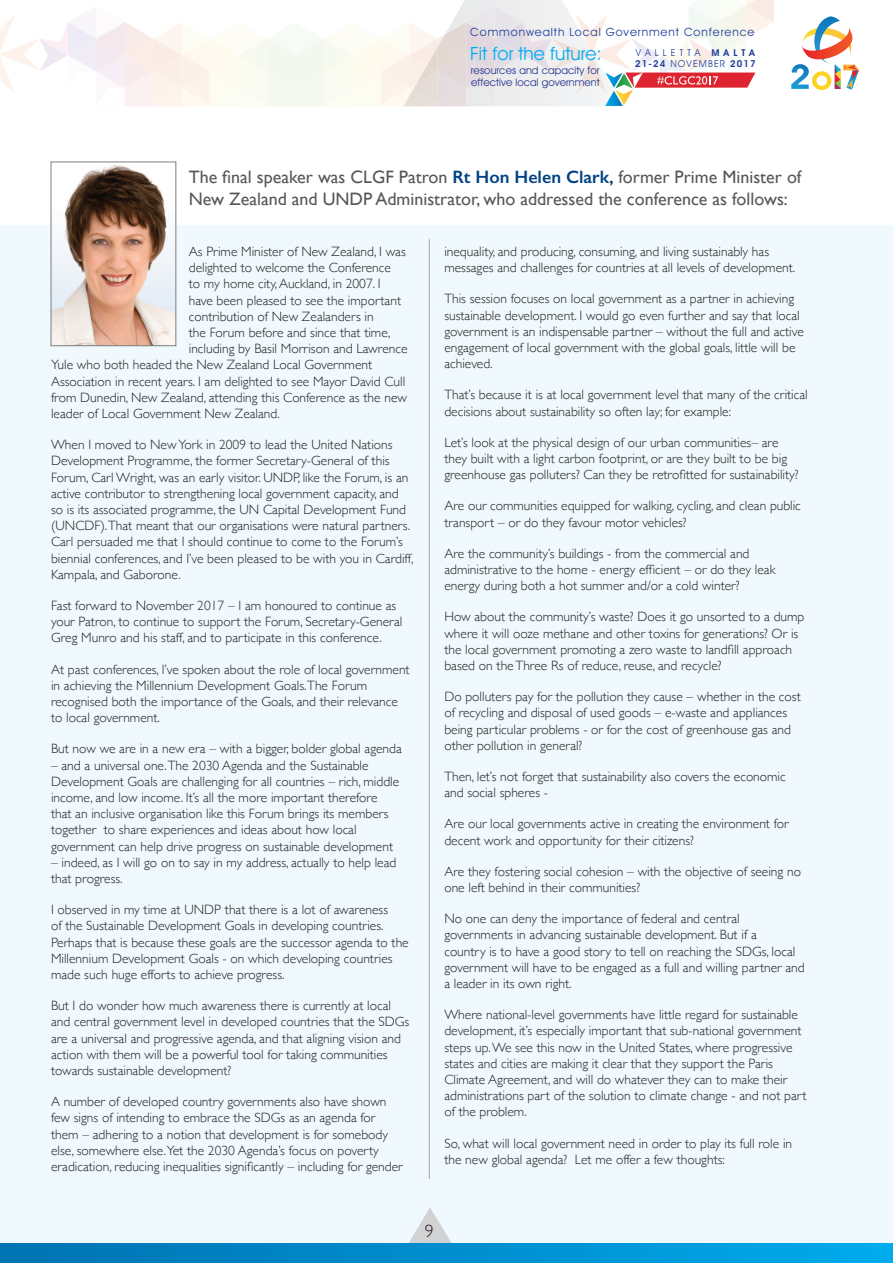
<style>
.page{position:relative;width:893px;height:1263px;background:#fff}
.page>*{position:absolute;margin:0;border:0;box-sizing:border-box;transform-origin:0 0}
.t1{font:18.3px "Avant Garde IT Cby BT";color:#00aeef}
.t2{font:18px/21.6px "Gill Sans";color:#57585a}
.t3{font:300 18px "Gill Sans";color:#231f20}
.t4{font:300 13.5px/16.2px "Gill Sans";color:#231f20}
.t5{font:11.55px "Avant Garde IT Cby BT";letter-spacing:.08em;color:#223f99}
.t6{font:10.5px "Avant Garde IT Cby BT";color:#283890}
.t7{font:600 9.6px "Avant Garde IT Cby BT";letter-spacing:.115em;color:#223f99}
.t8{font:9.45px "Avant Garde IT Cby BT";letter-spacing:.435em;color:#223f99}
.s1{font-weight:600}
.s2{font-weight:400}
.s3{font-weight:600;color:#014384}
</style>
<div class="page">
<div style="left:0;top:225px;width:893px;height:1018px;background:#f0f9fd"></div>
<svg style="left:409px;top:1208px;width:43px;height:35px"></svg>
<div style="left:0;top:1243px;width:893px;height:20px;background:linear-gradient(to right,#0072b1,#00abeb)"></div>
<hr style="left:429px;top:239px;width:1px;height:940px;background:#a8a9ad">
<img style="left:53px;top:165px;width:121px;height:179px">
<div style="left:51px;top:162px;width:125px;height:184px;border:1px solid #7c7e81"></div>
<svg style="left:791px;top:16px;width:68px;height:74px"></svg>
<svg style="left:0;top:0;width:774px;height:106px"></svg>
<p class="t5" style="left:470px;top:25px;width:286px">Commonwealth Local Government Conference</p>
<h1 class="t1" style="left:470px;top:42px;width:133px">Fit for the future:</h1>
<p class="t6" style="left:471px;top:76px;width:130px">effective local government</p>
<p class="t6" style="left:471px;top:64px;width:130px">resources and capacity for</p>
<p class="t8" style="left:636px;top:47px;width:120px">VALLETTA <span class="s1">MALTA</span></p>
<p class="t7" style="left:635px;top:58px;width:122px">21-24 <span class="s2">NOVEMBER</span> 2017</p>
<h2 class="t2" style="left:189px;top:166px;width:614px">The final speaker was CLGF Patron <span class="s3">Rt Hon Helen Clark,</span> former Prime Minister of<br>New Zealand and UNDP Administrator, who addressed the conference as follows:</h2>
<p class="t4" style="left:189px;top:243px;width:219px">As Prime Minister of New Zealand, I was</p>
<p class="t4" style="left:189px;top:259px;width:204px">delighted to welcome the Conference</p>
<p class="t4" style="left:189px;top:275px;width:193px">to my home city, Auckland, in 2007. I</p>
<p class="t4" style="left:189px;top:291px;width:214px">have been pleased to see the important</p>
<p class="t4" style="left:189px;top:308px;width:186px">contribution of New Zealanders in</p>
<p class="t4" style="left:189px;top:324px;width:203px">the Forum before and since that time,</p>
<p class="t4" style="left:189px;top:340px;width:220px">including by Basil Morrison and Lawrence</p>
<p class="t4" style="left:51px;top:356px;width:323px">Yule who both headed the New Zealand Local Government</p>
<p class="t4" style="left:51px;top:372px;width:356px">Association in recent years. I am delighted to see Mayor David Cull</p>
<p class="t4" style="left:51px;top:389px;width:357px">from Dunedin, New Zealand, attending this Conference as the new</p>
<p class="t4" style="left:51px;top:405px;width:230px">leader of Local Government New Zealand.</p>
<p class="t4" style="left:51px;top:436px;width:364px">When I moved to New York in 2009 to lead the United Nations Development Programme, the former Secretary-General of this Forum, Carl Wright, was an early visitor. UNDP, like the Forum, is an active contributor to strengthening local government capacity, and so is its associated programme, the UN Capital Development Fund (UNCDF).That meant that our organisations were natural partners.<br>Carl persuaded me that I should continue to come to the Forum’s biennial conferences, and I’ve been pleased to be with you in Cardiff, Kampala, and Gaborone.</p>
<p class="t4" style="left:51px;top:597px;width:353px">Fast forward to November 2017 – I am honoured to continue as your Patron, to continue to support the Forum, Secretary-General<br>Greg Munro and his staff, and to participate in this conference.</p>
<p class="t4" style="left:51px;top:660px;width:360px">At past conferences, I’ve spoken about the role of local government in achieving the Millennium Development Goals.The Forum recognised both the importance of the Goals, and their relevance to local government.</p>
<p class="t4" style="left:51px;top:740px;width:352px">But now we are in a new era – with a bigger, bolder global agenda</p>
<p class="t4" style="left:51px;top:756px;width:350px">– and a universal one.The 2030 Agenda and the Sustainable Development Goals are challenging for all countries – rich, middle income, and low income. It’s all the more important therefore that an inclusive organisation like this Forum brings its members together to share experiences and ideas about how local government can help drive progress on sustainable development</p>
<p class="t4" style="left:51px;top:854px;width:347px">– indeed, as I will go on to say in my address, actually to help lead that progress.</p>
<p class="t4" style="left:51px;top:901px;width:359px">I observed in my time at UNDP that there is a lot of awareness<br>of the Sustainable Development Goals in developing countries.<br>Perhaps that is because these goals are the successor agenda to the Millennium Development Goals - on which developing countries made such huge efforts to achieve progress.</p>
<p class="t4" style="left:51px;top:997px;width:360px">But I do wonder how much awareness there is currently at local and central government level in developed countries that the SDGs are a universal and progressive agenda, and that aligning vision and action with them will be a powerful tool for taking communities towards sustainable development?</p>
<p class="t4" style="left:51px;top:1093px;width:353px">A number of developed country governments also have shown few signs of intending to embrace the SDGs as an agenda for them – adhering to a notion that development is for somebody else, somewhere else.Yet the 2030 Agenda’s focus on poverty eradication, reducing inequalities significantly – including for gender</p>
<p class="t4" style="left:444px;top:243px;width:352px">inequality, and producing, consuming, and living sustainably has messages and challenges for countries at all levels of development.</p>
<p class="t4" style="left:444px;top:290px;width:361px">This session focuses on local government as a partner in achieving sustainable development. I would go even further and say that local government is an indispensable partner – without the full and active engagement of local government with the global goals, little will be achieved.</p>
<p class="t4" style="left:444px;top:386px;width:365px">That’s because it is at local government level that many of the critical decisions about sustainability so often lay; for example:</p>
<p class="t4" style="left:444px;top:434px;width:356px">Let’s look at the physical design of our urban communities– are they built with a light carbon footprint, or are they built to be big greenhouse gas polluters? Can they be retrofitted for sustainability?</p>
<p class="t4" style="left:444px;top:497px;width:358px">Are our communities equipped for walking, cycling, and clean public transport – or do they favour motor vehicles?</p>
<p class="t4" style="left:444px;top:545px;width:333px">Are the community’s buildings - from the commercial and administrative to the home - energy efficient – or do they leak energy during both a hot summer and/or a cold winter?</p>
<p class="t4" style="left:444px;top:608px;width:362px">How about the community’s waste? Does it go unsorted to a dump where it will ooze methane and other toxins for generations? Or is the local government promoting a zero waste to landfill approach based on the Three Rs of reduce, reuse, and recycle?</p>
<p class="t4" style="left:444px;top:688px;width:358px">Do polluters pay for the pollution they cause – whether in the cost of recycling and disposal of used goods – e-waste and appliances being particular problems - or for the cost of greenhouse gas and other pollution in general?</p>
<p class="t4" style="left:444px;top:768px;width:343px">Then, let’s not forget that sustainability also covers the economic and social spheres -</p>
<p class="t4" style="left:444px;top:815px;width:346px">Are our local governments active in creating the environment for decent work and opportunity for their citizens?</p>
<p class="t4" style="left:444px;top:863px;width:358px">Are they fostering social cohesion – with the objective of seeing no one left behind in their communities?</p>
<p class="t4" style="left:444px;top:910px;width:362px">No one can deny the importance of federal and central governments in advancing sustainable development. But if a<br>country is to have a good story to tell on reaching the SDGs, local government will have to be engaged as a full and willing partner and a leader in its own right.</p>
<p class="t4" style="left:444px;top:1006px;width:364px">Where national-level governments have little regard for sustainable development, it’s especially important that sub-national government steps up. We see this now in the United States, where progressive states and cities are making it clear that they support the Paris Climate Agreement, and will do whatever they can to make their administrations part of the solution to climate change - and not part of the problem.</p>
<p class="t4" style="left:444px;top:1134px;width:349px">So, what will local government need in order to play its full role in the new global agenda? Let me offer a few thoughts:</p>
<h2 class="t3" style="left:425px;top:1217px;width:10px">9</h2>
</div>
